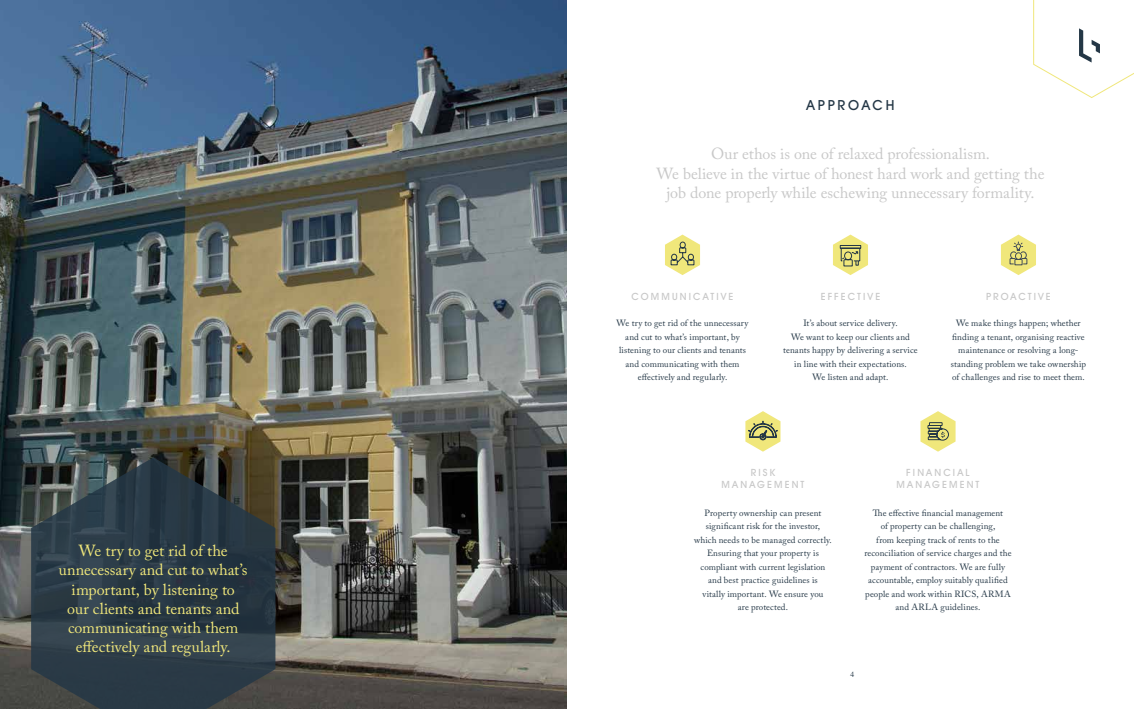
<style>
.page{position:relative;width:1134px;height:709px;background:#fff}
.page>*{position:absolute;margin:0;border:0;box-sizing:border-box;transform-origin:0 0}
.t1{font:16px/19.2px "Adobe Caslon Pro";letter-spacing:-.005em;color:#c8c8c8;text-align:center}
.t2{font:16px/19.2px "Adobe Caslon Pro";color:#f0e77b;text-align:center}
.t3{font:500 14px "Avant Garde IT Cby BT";letter-spacing:.19em;color:#243746}
.t4{font:500 10px/12px "Avant Garde IT Cby BT";letter-spacing:.21em;color:#c8c8c8;text-align:center}
.t5{font:9px/13.5px "Adobe Caslon Pro";letter-spacing:.01em;color:#243746;text-align:center}
.t6{font:8px "Adobe Caslon Pro";color:#243746}
</style>
<div class="page">
<img style="left:0;top:0;width:567px;height:709px">
<svg style="left:31px;top:457px;width:244px;height:252px;background:#2f3d45"></svg>
<svg style="left:1033px;top:0;width:101px;height:98px"></svg>
<svg style="left:665px;top:234px;width:35px;height:41px"></svg>
<svg style="left:833px;top:234px;width:35px;height:41px"></svg>
<svg style="left:1001px;top:234px;width:35px;height:41px"></svg>
<svg style="left:745px;top:411px;width:35px;height:40px"></svg>
<svg style="left:920px;top:411px;width:35px;height:40px"></svg>
<h1 class="t2" style="left:59px;top:541px;width:190px">We try to get rid of the unnecessary and cut to what’s important, by listening to our clients and tenants and communicating with them effectively and regularly.</h1>
<h2 class="t3" style="left:806px;top:96px;width:89px">APPROACH</h2>
<h1 class="t1" style="left:656px;top:144px;width:390px">Our ethos is one of relaxed professionalism.<br>We believe in the virtue of honest hard work and getting the job done properly while eschewing unnecessary formality.</h1>
<p class="t4" style="left:631px;top:290px;width:104px">COMMUNICATIVE</p>
<p class="t5" style="left:617px;top:316px;width:133px">We try to get rid of the unnecessary and cut to what’s important, by listening to our clients and tenants and communicating with them effectively and regularly.</p>
<p class="t4" style="left:821px;top:290px;width:61px">EFFECTIVE</p>
<p class="t5" style="left:783px;top:316px;width:136px">It’s about service delivery.<br>We want to keep our clients and tenants happy by delivering a service in line with their expectations.<br>We listen and adapt.</p>
<p class="t4" style="left:986px;top:290px;width:66px">PROACTIVE</p>
<p class="t5" style="left:951px;top:316px;width:137px">We make things happen; whether finding a tenant, organising reactive maintenance or resolving a long&shy;standing problem we take ownership of challenges and rise to meet them.</p>
<p class="t4" style="left:721px;top:466px;width:84px">RISK<br>MANAGEMENT</p>
<p class="t5" style="left:694px;top:506px;width:139px">Property ownership can present significant risk for the investor, which needs to be managed correctly.<br>Ensuring that your property is compliant with current legislation and best practice guidelines is<br>vitally important. We ensure you<br>are protected.</p>
<p class="t4" style="left:897px;top:466px;width:84px">FINANCIAL<br>MANAGEMENT</p>
<p class="t5" style="left:864px;top:506px;width:149px">The effective financial management<br>of property can be challenging,<br>from keeping track of rents to the reconciliation of service charges and the payment of contractors. We are fully accountable, employ suitably qualified people and work within RICS, ARMA and ARLA guidelines.</p>
<p class="t6" style="left:850px;top:669px;width:5px">4</p>
</div>
